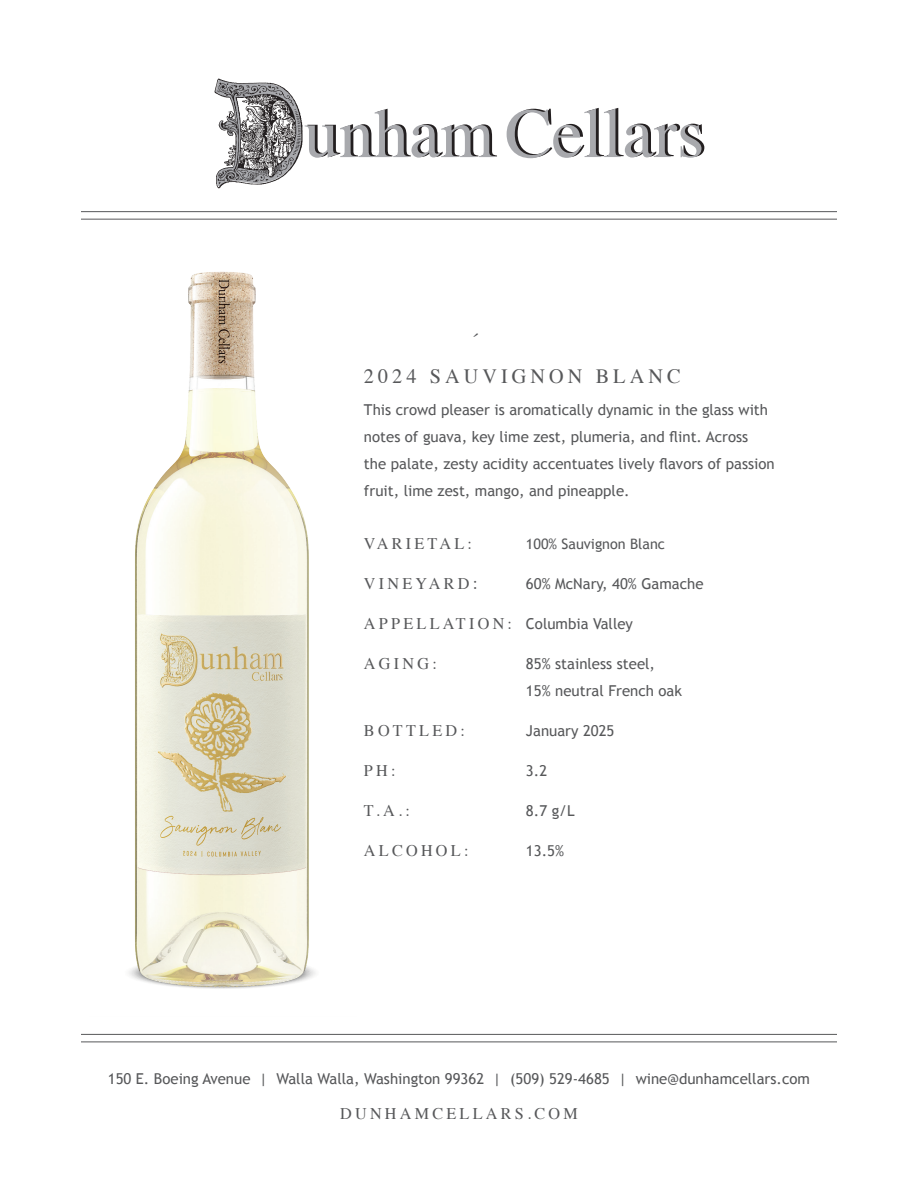
<style>
.page{position:relative;width:918px;height:1188px;background:#fff}
.page>*{position:absolute;margin:0;border:0;box-sizing:border-box;transform-origin:0 0}
.t1{font:20.25px "Times";letter-spacing:.2em;color:#57585a}
.t2{font:16.2px "Times";letter-spacing:.2em;color:#57585a}
.t3{font:15px/27px "Trebuchet MS";color:#57585a}
.t4{font:14.4px "Trebuchet MS";color:#57585a}
.s1{font-size:18px}
.s2{font-family:"Times";font-size:16.2px}
</style>
<div class="page">
<hr style="left:81px;top:211px;width:756px;height:1px;background:#57585a">
<hr style="left:81px;top:219px;width:756px;height:1px;background:#57585a">
<hr style="left:81px;top:1034px;width:756px;height:1px;background:#57585a">
<hr style="left:81px;top:1042px;width:756px;height:1px;background:#57585a">
<svg style="left:216px;top:79px;width:281px;height:79px"></svg>
<svg style="left:507px;top:108px;width:197px;height:50px"></svg>
<img style="left:90px;top:126px;width:266px;height:863px">
<p class="t1" style="left:472px;top:321px;width:8px">´</p>
<p class="t1" style="left:364px;top:357px;width:318px">2024 SAUVIGNON BLANC</p>
<p class="t3" style="left:364px;top:396px;width:412px">This crowd pleaser is aromatically dynamic in the glass with notes of guava, key lime zest, plumeria, and flint. Across<br>the palate, zesty acidity accentuates lively flavors of passion fruit, lime zest, mango, and pineapple.</p>
<p class="t2" style="left:364px;top:528px;width:110px">VARIETAL:</p>
<p class="t4" style="left:526px;top:535px;width:141px">100% Sauvignon Blanc</p>
<p class="t2" style="left:364px;top:568px;width:115px">VINEYARD<span class="s1">:</span></p>
<p class="t3" style="left:526px;top:570px;width:179px">60% McNary, 40% Gamache</p>
<p class="t3" style="left:364px;top:610px;width:271px"><span class="s2">A P P E L L AT I O N :</span> Columbia Valley</p>
<p class="t2" style="left:364px;top:648px;width:74px">AGING:</p>
<p class="t3" style="left:526px;top:650px;width:131px">85% stainless steel,</p>
<p class="t3" style="left:526px;top:677px;width:158px">15% neutral French oak</p>
<p class="t2" style="left:364px;top:715px;width:102px">BOTTLED:</p>
<p class="t3" style="left:526px;top:717px;width:90px">January 2025</p>
<p class="t2" style="left:364px;top:755px;width:33px">PH:</p>
<p class="t3" style="left:526px;top:757px;width:23px">3.2</p>
<p class="t2" style="left:364px;top:795px;width:47px">T.A.:</p>
<p class="t3" style="left:526px;top:797px;width:50px">8.7 g/L</p>
<p class="t2" style="left:364px;top:835px;width:106px">ALCOHOL:</p>
<p class="t3" style="left:526px;top:837px;width:40px">13.5%</p>
<p class="t3" style="left:108px;top:1066px;width:704px">150 E. Boeing Avenue | Walla Walla, Washington 99362 | (509) 529-4685 | wine@dunhamcellars.com</p>
<p class="t2" style="left:340px;top:1099px;width:239px">DUNHAMCELLARS.COM</p>
</div>
